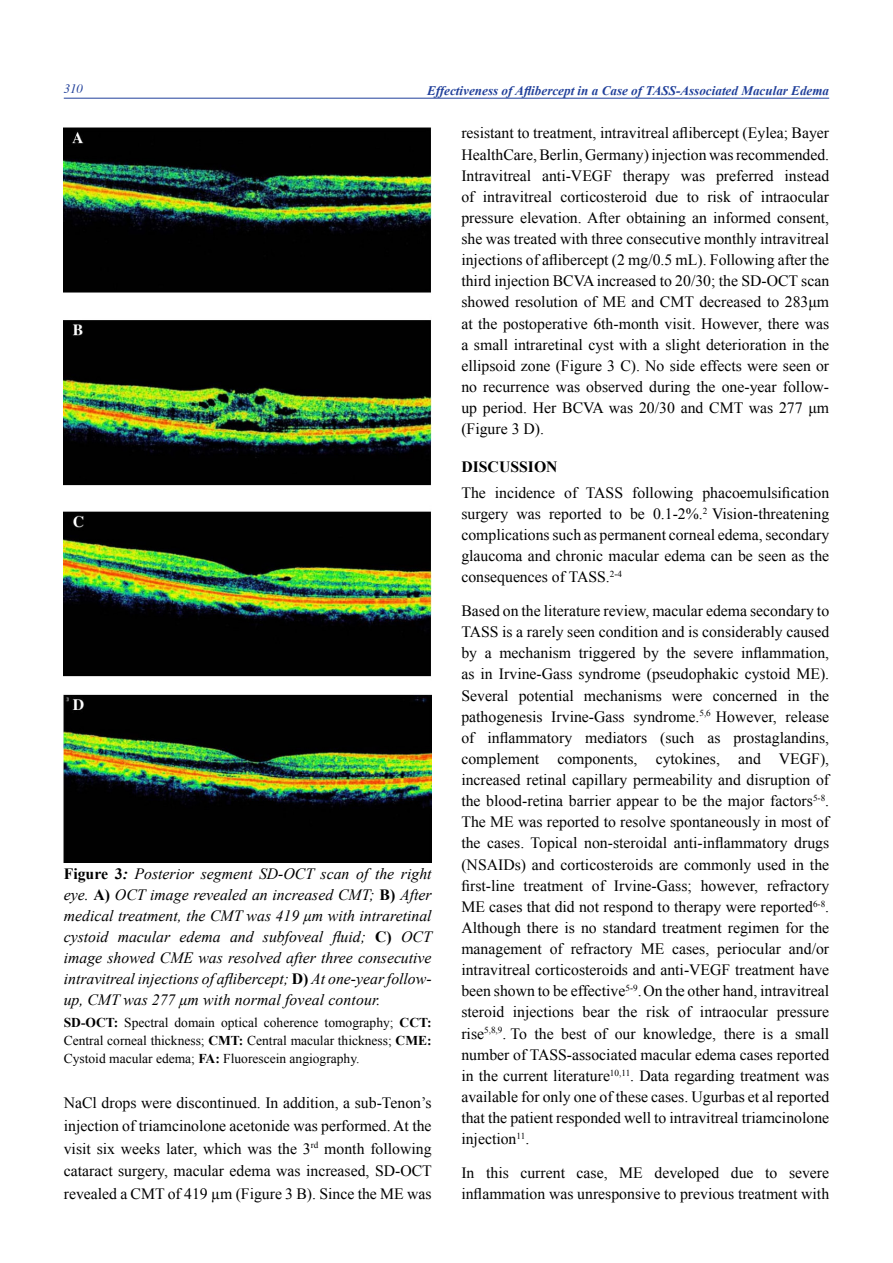
<style>
.page{position:relative;width:893px;height:1263px;background:#fff}
.page>*{position:absolute;margin:0;border:0;box-sizing:border-box;transform-origin:0 0}
.t1{font:15.75px/21.1px "Times New Roman";color:#000;text-align:justify}
.t2{font:italic 15.75px/21px "Times New Roman";letter-spacing:.005em;color:#000;text-align:justify}
.t3{font:700 15.75px "Times New Roman";color:#000}
.t4{font:13.5px/18px "Times New Roman";color:#000;text-align:justify}
.t5{font:italic 700 13.2px "Times New Roman";color:#21409a}
.t6{font:italic 12.75px "Times";color:#21409a}
.s1{font-weight:700;font-style:normal}
.s2{font-weight:700}
</style>
<div class="page">
<hr style="left:64px;top:98px;width:765px;height:1px;background:#21409a">
<img style="left:64px;top:128px;width:368px;height:734px">
<p class="t6" style="left:64px;top:81px;width:21px">310</p>
<p class="t5" style="left:427px;top:82px;width:404px">Effectiveness of Aflibercept in a Case of TASS-Associated Macular Edema</p>
<p class="t2" style="left:64px;top:863px;width:370px"><span class="s1">Figure 3</span><span class="s2">:</span> Posterior segment SD-OCT scan of the right eye. <span class="s1">A)</span> OCT image revealed an increased CMT; <span class="s1">B)</span> After medical treatment, the CMT was 419 μm with intraretinal cystoid macular edema and subfoveal fluid; <span class="s1">C)</span> OCT image showed CME was resolved after three consecutive intravitreal injections of aflibercept; <span class="s1">D)</span> At one-year follow&shy;up, CMT was 277 μm with normal foveal contour.</p>
<p class="t4" style="left:64px;top:1014px;width:369px"><span class="s2">SD-OCT:</span> Spectral domain optical coherence tomography; <span class="s2">CCT:<br></span>Central corneal thickness; <span class="s2">CMT:</span> Central macular thickness; <span class="s2">CME:<br></span>Cystoid macular edema; <span class="s2">FA:</span> Fluorescein angiography.</p>
<p class="t1" style="left:64px;top:1091px;width:370px;line-height:22.8px">NaCl drops were discontinued. In addition, a sub-Tenon’s injection of triamcinolone acetonide was performed. At the visit six weeks later, which was the 3<sup>rd</sup> month following cataract surgery, macular edema was increased, SD-OCT revealed a CMT of 419 µm (Figure 3 B). Since the ME was</p>
<p class="t1" style="left:461px;top:122px;width:369px">resistant to treatment, intravitreal aflibercept (Eylea; Bayer HealthCare, Berlin, Germany) injection was recommended.<br>Intravitreal anti-VEGF therapy was preferred instead of intravitreal corticosteroid due to risk of intraocular pressure elevation. After obtaining an informed consent, she was treated with three consecutive monthly intravitreal injections of aflibercept (2 mg/0.5 mL). Following after the third injection BCVA increased to 20/30; the SD-OCT scan showed resolution of ME and CMT decreased to 283μm at the postoperative 6th-month visit. However, there was a small intraretinal cyst with a slight deterioration in the ellipsoid zone (Figure 3 C). No side effects were seen or no recurrence was observed during the one-year follow&shy;up period. Her BCVA was 20/30 and CMT was 277 μm (Figure 3 D).</p>
<p class="t3" style="left:461px;top:456px;width:98px">DISCUSSION</p>
<p class="t1" style="left:461px;top:482px;width:369px">The incidence of TASS following phacoemulsification surgery was reported to be 0.1-2%.<sup>2</sup> Vision-threatening complications such as permanent corneal edema, secondary glaucoma and chronic macular edema can be seen as the consequences of TASS.<sup>2-4</sup></p>
<p class="t1" style="left:461px;top:600px;width:369px">Based on the literature review, macular edema secondary to TASS is a rarely seen condition and is considerably caused by a mechanism triggered by the severe inflammation, as in Irvine-Gass syndrome (pseudophakic cystoid ME).<br>Several potential mechanisms were concerned in the pathogenesis Irvine-Gass syndrome.<sup>5,6</sup> However, release of inflammatory mediators (such as prostaglandins, complement components, cytokines, and VEGF), increased retinal capillary permeability and disruption of the blood-retina barrier appear to be the major factors<sup>5-8</sup>.<br>The ME was reported to resolve spontaneously in most of the cases. Topical non-steroidal anti-inflammatory drugs (NSAIDs) and corticosteroids are commonly used in the first-line treatment of Irvine-Gass; however, refractory ME cases that did not respond to therapy were reported<sup>6-8</sup>.<br>Although there is no standard treatment regimen for the management of refractory ME cases, periocular and/or intravitreal corticosteroids and anti-VEGF treatment have been shown to be effective<sup>5-9</sup>.On the other hand, intravitreal steroid injections bear the risk of intraocular pressure rise<sup>5,8,9</sup>. To the best of our knowledge, there is a small number of TASS-associated macular edema cases reported in the current literature<sup>10,11</sup>. Data regarding treatment was available for only one of these cases. Ugurbas et al reported that the patient responded well to intravitreal triamcinolone injection<sup>11</sup>.</p>
<p class="t1" style="left:461px;top:1162px;width:369px">In this current case, ME developed due to severe inflammation was unresponsive to previous treatment with</p>
</div>
